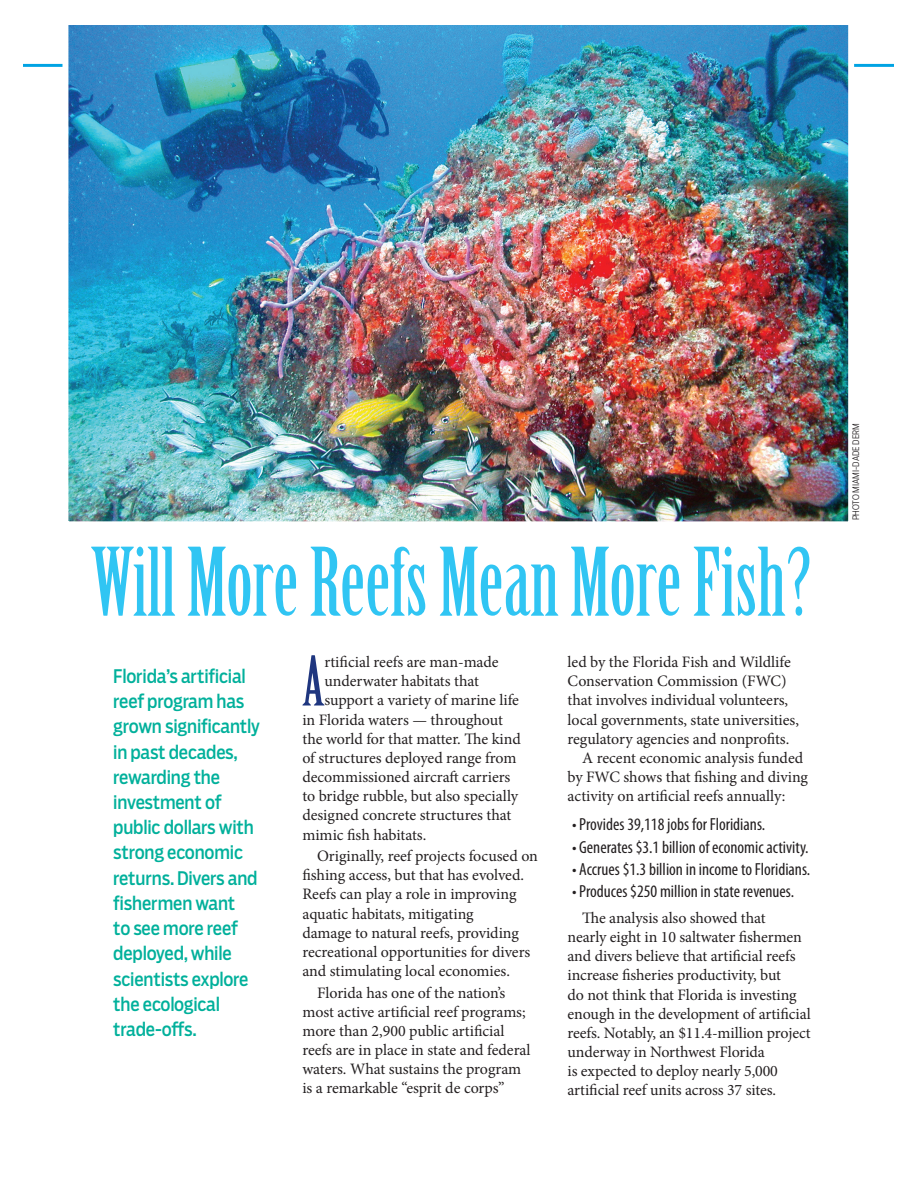
<style>
.page{position:relative;width:918px;height:1188px;background:#fff}
.page>*{position:absolute;margin:0;border:0;box-sizing:border-box;transform-origin:0 0}
.t1{font:92.1px "Birch Std";color:#30c5f3}
.t2{font:67.05px "Birch Std";color:#1f367f}
.t3{font:18.6px/25.2px "Boomer Cond";letter-spacing:-.01em;color:#00b09b}
.t4{font:condensed 17.55px "Myriad Pro";color:#231f20}
.t5{font:15.9px/19.2px "Minion Pro";letter-spacing:-.005em;color:#231f20}
.t6{font:300 8.85px "Boomer Cond";color:#231f20}
</style>
<div class="page">
<hr style="left:24px;top:64px;width:869px;height:3px;background:#00a3e3">
<img style="left:60px;top:25px;width:797px;height:497px">
<h1 class="t1" style="left:91px;top:530px;width:723px">Will More Reefs Mean More Fish?</h1>
<h2 class="t2" style="left:302px;top:643px;width:24px">A</h2>
<p class="t5" style="left:324px;top:653px;width:176px">rtificial reefs are man-made</p>
<p class="t5" style="left:568px;top:653px;width:225px">led by the Florida Fish and Wildlife</p>
<p class="t5" style="left:568px;top:672px;width:221px">Conservation Commission (FWC)</p>
<p class="t5" style="left:568px;top:691px;width:222px">that involves individual volunteers,</p>
<p class="t5" style="left:568px;top:710px;width:233px">local governments, state universities,</p>
<p class="t5" style="left:568px;top:729px;width:223px">regulatory agencies and nonprofits.</p>
<p class="t5" style="left:582px;top:748px;width:223px">A recent economic analysis funded</p>
<p class="t5" style="left:568px;top:768px;width:242px">by FWC shows that fishing and diving</p>
<p class="t5" style="left:568px;top:787px;width:220px">activity on artificial reefs annually:</p>
<p class="t4" style="left:572px;top:815px;width:195px">• Provides 39,118 jobs for Floridians.</p>
<p class="t4" style="left:572px;top:837px;width:238px">• Generates $3.1 billion of economic activity.</p>
<p class="t4" style="left:572px;top:860px;width:240px">• Accrues $1.3 billion in income to Floridians.</p>
<p class="t4" style="left:572px;top:882px;width:224px">• Produces $250 million in state revenues.</p>
<p class="t5" style="left:568px;top:908px;width:245px;text-indent:15px">The analysis also showed that<br>nearly eight in 10 saltwater fishermen and divers believe that artificial reefs increase fisheries productivity, but<br>do not think that Florida is investing enough in the development of artificial reefs. Notably, an $11.4-million project underway in Northwest Florida<br>is expected to deploy nearly 5,000 artificial reef units across 37 sites.</p>
<p class="t3" style="left:113px;top:663px;width:148px">Florida’s artificial reef program has grown significantly in past decades, rewarding the investment of public dollars with strong economic returns. Divers and fishermen want<br>to see more reef deployed, while scientists explore the ecological trade-offs.</p>
<p class="t5" style="left:324px;top:672px;width:156px">underwater habitats that</p>
<p class="t5" style="left:324px;top:691px;width:196px">support a variety of marine life</p>
<p class="t5" style="left:302px;top:710px;width:202px">in Florida waters — throughout</p>
<p class="t5" style="left:302px;top:729px;width:220px">the world for that matter. The kind</p>
<p class="t5" style="left:302px;top:748px;width:216px">of structures deployed range from</p>
<p class="t5" style="left:302px;top:768px;width:209px">decommissioned aircraft carriers</p>
<p class="t5" style="left:302px;top:787px;width:217px">to bridge rubble, but also specially</p>
<p class="t5" style="left:302px;top:806px;width:210px">designed concrete structures that</p>
<p class="t5" style="left:302px;top:825px;width:125px">mimic fish habitats.</p>
<p class="t5" style="left:302px;top:847px;width:237px;text-indent:15px">Originally, reef projects focused on fishing access, but that has evolved.<br>Reefs can play a role in improving aquatic habitats, mitigating<br>damage to natural reefs, providing recreational opportunities for divers and stimulating local economies.</p>
<p class="t5" style="left:302px;top:983px;width:230px;text-indent:15px">Florida has one of the nation’s most active artificial reef programs; more than 2,900 public artificial reefs are in place in state and federal waters. What sustains the program is a remarkable “esprit de corps”</p>
<p class="t6" style="left:851px;top:520px;width:99px;rotate:-90deg">PHOTO MIAMI-DADE DERM</p>
</div>
